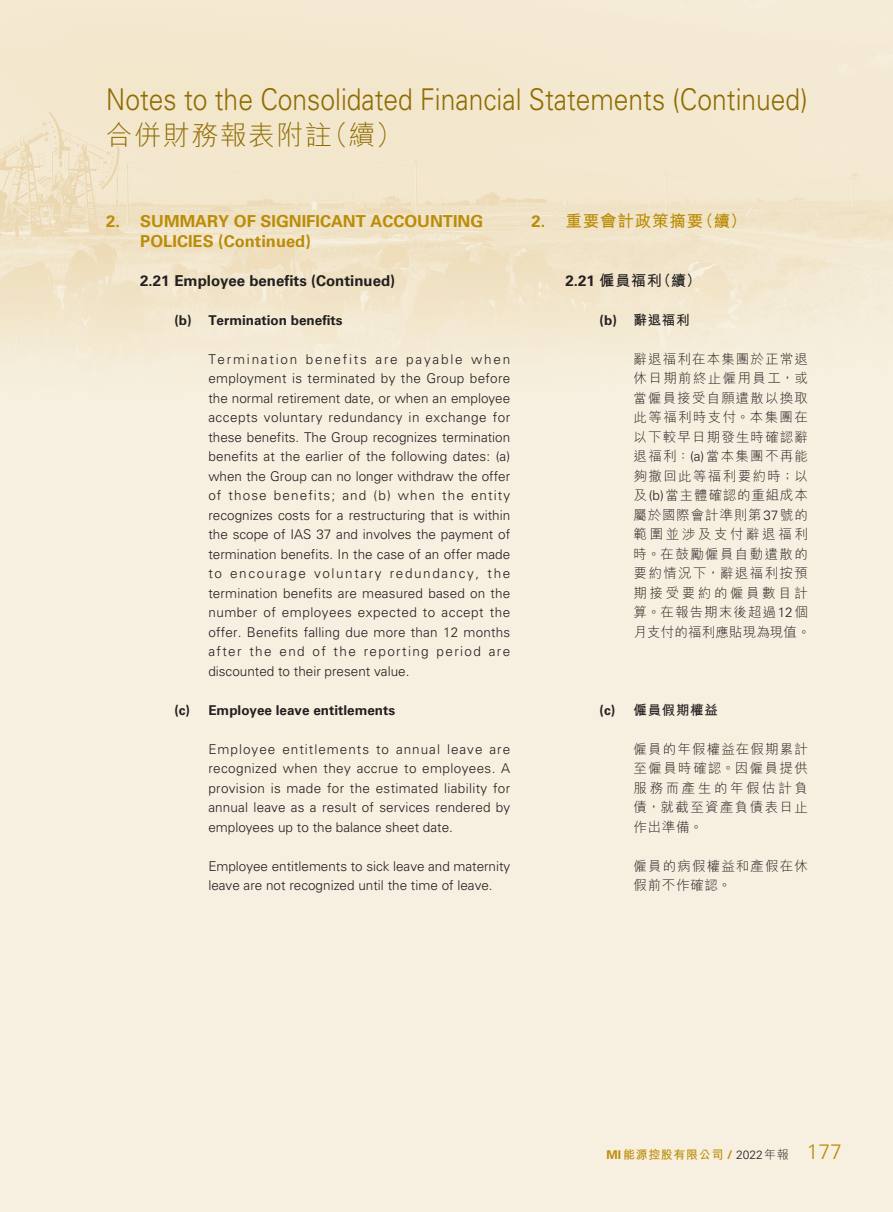
<style>
.page{position:relative;width:893px;height:1212px;background:#fff}
.page>*{position:absolute;margin:0;border:0;box-sizing:border-box;transform-origin:0 0}
.t1{font:300 30px "Univers LT Std";color:#906c00;scale:.88 1}
.t2{font:300 27px "M Hei HK";letter-spacing:.05em;color:#906c00}
.t3{font:700 16.5px/19.5px "Univers LT Std";color:#bb8c07}
.t4{font:700 16.5px "M Hei HK";letter-spacing:.05em;color:#bb8c07}
.t5{font:700 15px "Univers LT Std";color:#231f20}
.t6{font:700 15px "M Hei HK";color:#231f20}
.t7{font:300 13.5px/19.5px "Univers LT Std";color:#231f20;text-align:justify}
.t8{font:300 13.5px/19.5px "M Hei HK";letter-spacing:.09em;color:#231f20}
.t9{font:700 13.5px "Univers LT Std";color:#231f20}
.t10{font:700 13.5px "M Hei HK";letter-spacing:.05em;color:#231f20}
.t11{font:700 12px "M Hei HK";letter-spacing:.05em;color:#bb8c07}
.s1{font-family:"Univers LT Std"}
.s2{font-family:"Univers LT Std";font-weight:300;color:#231f20}
.s3{font-weight:300;color:#231f20}
.s4{font-family:"Univers LT Std";font-weight:300;font-size:21px}
</style>
<div class="page">
<img style="left:0;top:0;width:893px;height:1212px">
<h1 class="t1" style="left:106px;top:81px;width:798px">Notes to the Consolidated Financial Statements (Continued)</h1>
<h2 class="t2" style="left:106px;top:122px;width:298px">合併財務報表附註（續）</h2>
<p class="t3" style="left:140px;top:212px;width:344px;text-indent:-34px">2. SUMMARY OF SIGNIFICANT ACCOUNTING<br>POLICIES (Continued)</p>
<p class="t5" style="left:140px;top:272px;width:256px">2.21 Employee benefits (Continued)</p>
<p class="t9" style="left:174px;top:312px;width:170px">(b) Termination benefits</p>
<p class="t7" style="left:208px;top:349px;width:303px">Termination benefits are payable when employment is terminated by the Group before the normal retirement date, or when an employee accepts voluntary redundancy in exchange for these benefits. The Group recognizes termination benefits at the earlier of the following dates: (a) when the Group can no longer withdraw the offer of those benefits; and (b) when the entity recognizes costs for a restructuring that is within the scope of IAS 37 and involves the payment of termination benefits. In the case of an offer made to encourage voluntary redundancy, the termination benefits are measured based on the number of employees expected to accept the offer. Benefits falling due more than 12 months after the end of the reporting period are discounted to their present value.</p>
<p class="t9" style="left:174px;top:702px;width:222px">(c) Employee leave entitlements</p>
<p class="t7" style="left:208px;top:739px;width:303px">Employee entitlements to annual leave are recognized when they accrue to employees. A provision is made for the estimated liability for annual leave as a result of services rendered by employees up to the balance sheet date.</p>
<p class="t7" style="left:208px;top:856px;width:303px">Employee entitlements to sick leave and maternity leave are not recognized until the time of leave.</p>
<p class="t4" style="left:531px;top:209px;width:217px"><span class="s1">2.</span> 重要會計政策摘要（續）</p>
<p class="t6" style="left:565px;top:269px;width:137px"><span class="s1">2.21</span> 僱員福利（續）</p>
<p class="t10" style="left:600px;top:310px;width:92px"><span class="s1">(b)</span> 辭退福利</p>
<p class="t8" style="left:634px;top:349px;width:178px">辭退福利在本集團於正常退休日期前終止僱用員工，或當僱員接受自願遣散以換取此等福利時支付。本集團在以下較早日期發生時確認辭退福利：<span class="s1">(a)</span>當本集團不再能夠撤回此等福利要約時；以及<span class="s1">(b)</span>當主體確認的重組成本屬於國際會計準則第<span class="s1">37</span>號的範圍並涉及支付辭退福利時。在鼓勵僱員自動遣散的要約情況下，辭退福利按預期接受要約的僱員數目計算。在報告期末後超過<span class="s1">12</span>個月支付的福利應貼現為現值。</p>
<p class="t10" style="left:600px;top:700px;width:120px"><span class="s1">(c)</span> 僱員假期權益</p>
<p class="t8" style="left:634px;top:739px;width:176px;text-align:justify">僱員的年假權益在假期累計至僱員時確認。因僱員提供服務而產生的年假估計負債，就截至資產負債表日止作出準備。</p>
<p class="t8" style="left:634px;top:856px;width:176px">僱員的病假權益和產假在休假前不作確認。</p>
<p class="t11" style="left:607px;top:1146px;width:237px"><span class="s1">MI</span>能源控股有限公司 <span class="s1">/</span> <span class="s2">2022</span><span class="s3">年報</span> <span class="s4">177</span></p>
</div>
